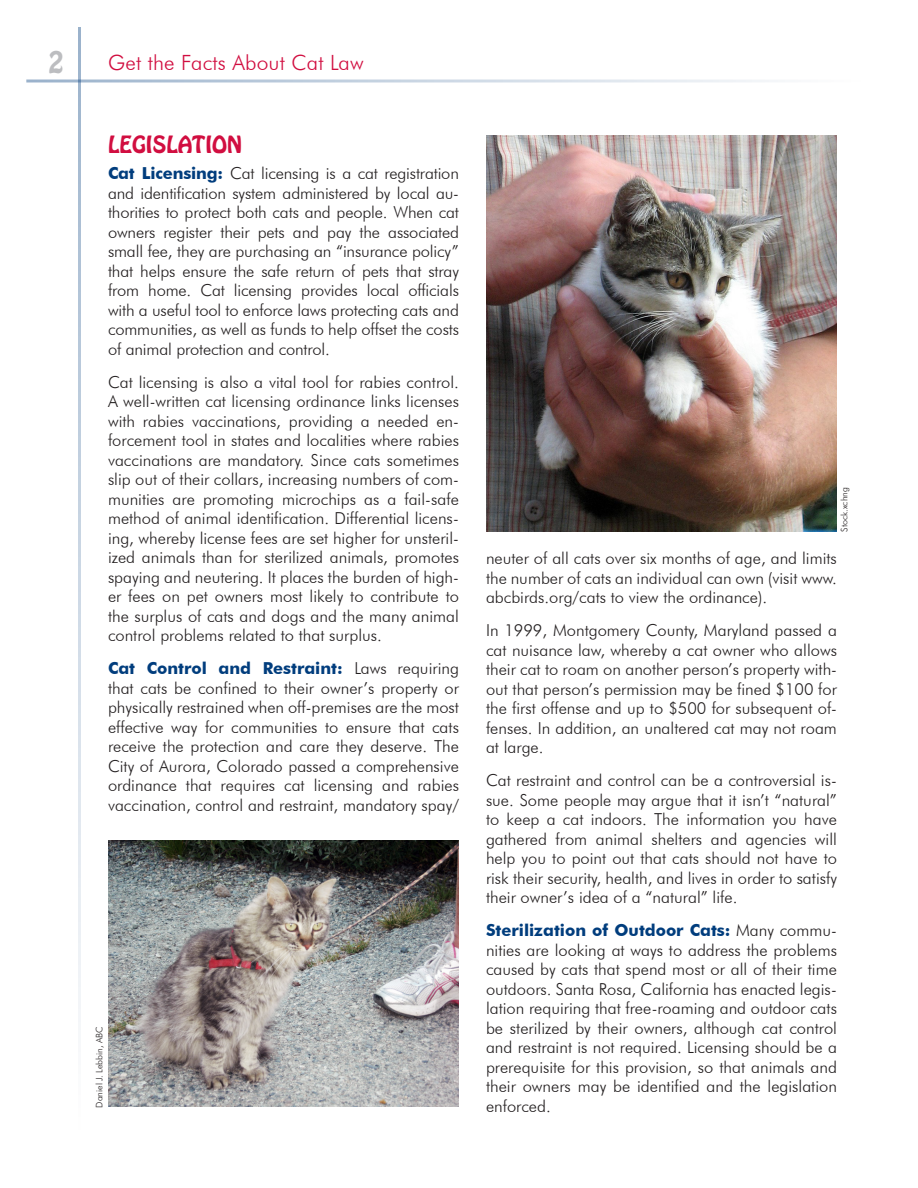
<style>
.page{position:relative;width:918px;height:1188px;background:#fff}
.page>*{position:absolute;margin:0;border:0;box-sizing:border-box;transform-origin:0 0}
.t1{font:27px "Hobo Std";color:#bcbdc0}
.t2{font:300 21px "Futura BT";letter-spacing:.01em;color:#d10e40}
.t3{font:21px "Hobo Std";color:#d10e40}
.t4{font:300 16.5px/19.5px "Futura BT";color:#231f20;text-align:justify}
.Photo_caption{font:300 9px "Futura BT";color:#231f20}
.s1{font-weight:700;color:#013d7d}
</style>
<div class="page">
<hr style="left:78px;top:27px;width:3px;height:1107px;background:#013d7d">
<hr style="left:26px;top:80px;width:837px;height:2px;background:#013d7d">
<img style="left:108px;top:841px;width:351px;height:265px">
<img style="left:486px;top:135px;width:351px;height:397px">
<p class="t1" style="left:48px;top:43px;width:17px">2</p>
<p class="t2" style="left:108px;top:50px;width:257px">Get the Facts About Cat Law</p>
<p class="t3" style="left:108px;top:130px;width:136px">LEGISLATION</p>
<p class="t4" style="left:108px;top:163px;width:353px"><span class="s1">Cat Licensing:</span> Cat licensing is a cat registration and identification system administered by local au&shy;thorities to protect both cats and people. When cat owners register their pets and pay the associated small fee, they are purchasing an “insurance policy” that helps ensure the safe return of pets that stray from home. Cat licensing provides local officials with a useful tool to enforce laws protecting cats and communities, as well as funds to help offset the costs of animal protection and control.</p>
<p class="t4" style="left:108px;top:372px;width:353px">Cat licensing is also a vital tool for rabies control.<br>A well-written cat licensing ordinance links licenses with rabies vaccinations, providing a needed en&shy;forcement tool in states and localities where rabies vaccinations are mandatory. Since cats sometimes slip out of their collars, increasing numbers of com&shy;munities are promoting microchips as a fail-safe method of animal identification. Differential licens&shy;ing, whereby license fees are set higher for unsteril&shy;ized animals than for sterilized animals, promotes spaying and neutering. It places the burden of high&shy;er fees on pet owners most likely to contribute to the surplus of cats and dogs and the many animal control problems related to that surplus.</p>
<p class="t4" style="left:108px;top:658px;width:353px"><span class="s1">Cat Control and Restraint:</span> Laws requiring that cats be confined to their owner’s property or physically restrained when off-premises are the most effective way for communities to ensure that cats receive the protection and care they deserve. The City of Aurora, Colorado passed a comprehensive ordinance that requires cat licensing and rabies vaccination, control and restraint, mandatory spay/</p>
<p class="Photo_caption" style="left:94px;top:1108px;width:83px;rotate:-90deg">Daniel J. Lebbin, ABC</p>
<p class="Photo_caption" style="left:839px;top:532px;width:46px;rotate:-90deg">Stock.xchng</p>
<p class="t4" style="left:486px;top:548px;width:352px">neuter of all cats over six months of age, and limits the number of cats an individual can own (visit www. abcbirds.org/cats to view the ordinance).</p>
<p class="t4" style="left:486px;top:620px;width:353px">In 1999, Montgomery County, Maryland passed a cat nuisance law, whereby a cat owner who allows their cat to roam on another person’s property with&shy;out that person’s permission may be fined $100 for the first offense and up to $500 for subsequent of&shy;fenses. In addition, an unaltered cat may not roam at large.</p>
<p class="t4" style="left:486px;top:770px;width:353px">Cat restraint and control can be a controversial is&shy;sue. Some people may argue that it isn’t “natural” to keep a cat indoors. The information you have gathered from animal shelters and agencies will help you to point out that cats should not have to risk their security, health, and lives in order to satisfy their owner’s idea of a “natural” life.</p>
<p class="t4" style="left:486px;top:920px;width:353px"><span class="s1">Sterilization of Outdoor Cats:</span> Many commu&shy;nities are looking at ways to address the problems caused by cats that spend most or all of their time outdoors. Santa Rosa, California has enacted legis&shy;lation requiring that free-roaming and outdoor cats be sterilized by their owners, although cat control and restraint is not required. Licensing should be a prerequisite for this provision, so that animals and their owners may be identified and the legislation enforced.</p>
</div>
